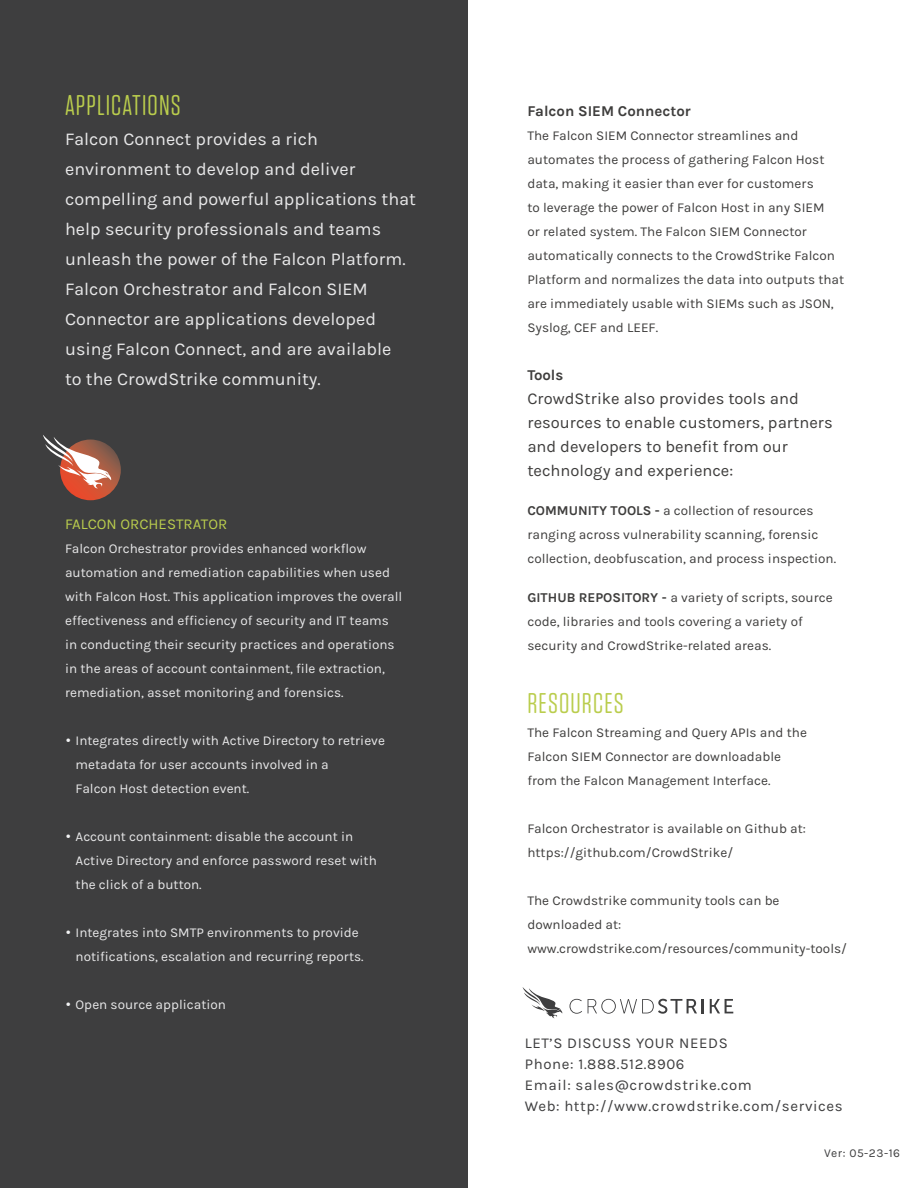
<style>
.page{position:relative;width:918px;height:1188px;background:#fff}
.page>*{position:absolute;margin:0;border:0;box-sizing:border-box;transform-origin:0 0}
.t1{font:28.5px "Tungsten Rounded";letter-spacing:.04em;color:#bacd4d}
.t2{font:18px/30px "Karla";color:#e8e8e9}
.t3{font:16.5px/24px "Karla";color:#3e3d3c}
.t4{font:15px/21px "Karla";letter-spacing:.04em;color:#3e3e3f}
.t5{font:700 15px "Karla";color:#3e3d3c}
.t6{font:15px "Karla";color:#bacd4d}
.t7{font:13.5px/24px "Karla";color:#3e3d3c}
.t8{font:13.5px/24px "Karla";color:#e8e8e9}
.t9{font:12px "Karla";letter-spacing:.04em;color:#3e3e3f}
.s1{font-family:"Gotham";color:#f2f3f4}
.s2{font-weight:700}
</style>
<div class="page">
<div style="left:0;top:0;width:468px;height:1188px;background:#3e3e3f"></div>
<svg style="left:60px;top:440px;width:61px;height:60px"></svg>
<svg style="left:43px;top:435px;width:69px;height:54px"></svg>
<svg style="left:523px;top:987px;width:40px;height:31px"></svg>
<svg style="left:570px;top:999px;width:12px;height:15px"></svg>
<svg style="left:588px;top:999px;width:116px;height:15px"></svg>
<svg style="left:710px;top:999px;width:23px;height:14px"></svg>
<h1 class="t1" style="left:65px;top:90px;width:117px">APPLICATIONS</h1>
<p class="t2" style="left:65px;top:124px;width:352px">Falcon Connect provides a rich environment to develop and deliver compelling and powerful applications that help security professionals and teams unleash the power of the Falcon Platform.<br>Falcon Orchestrator and Falcon SIEM Connector are applications developed using Falcon Connect, and are available<br>to the CrowdStrike community.</p>
<p class="t6" style="left:65px;top:515px;width:164px">FALCON ORCHESTRATOR</p>
<p class="t8" style="left:65px;top:536px;width:339px">Falcon Orchestrator provides enhanced workflow automation and remediation capabilities when used with Falcon Host. This application improves the overall effectiveness and efficiency of security and IT teams in conducting their security practices and operations in the areas of account containment, file extraction, remediation, asset monitoring and forensics.</p>
<p class="t8" style="left:76px;top:728px;width:311px;text-indent:-11px"><span class="s1">•</span> Integrates directly with Active Directory to retrieve metadata for user accounts involved in a<br>Falcon Host detection event.</p>
<p class="t8" style="left:76px;top:824px;width:303px;text-indent:-11px"><span class="s1">•</span> Account containment: disable the account in<br>Active Directory and enforce password reset with the click of a button.</p>
<p class="t8" style="left:76px;top:920px;width:290px;text-indent:-11px"><span class="s1">•</span> Integrates into SMTP environments to provide notifications, escalation and recurring reports.</p>
<p class="t8" style="left:65px;top:992px;width:163px"><span class="s1">•</span> Open source application</p>
<p class="t5" style="left:527px;top:102px;width:165px">Falcon SIEM Connector</p>
<p class="t7" style="left:527px;top:124px;width:318px">The Falcon SIEM Connector streamlines and automates the process of gathering Falcon Host data, making it easier than ever for customers<br>to leverage the power of Falcon Host in any SIEM<br>or related system. The Falcon SIEM Connector automatically connects to the CrowdStrike Falcon Platform and normalizes the data into outputs that are immediately usable with SIEMs such as JSON, Syslog, CEF and LEEF.</p>
<p class="t5" style="left:527px;top:366px;width:38px">Tools</p>
<p class="t3" style="left:527px;top:387px;width:307px">CrowdStrike also provides tools and resources to enable customers, partners and developers to benefit from our technology and experience:</p>
<p class="t7" style="left:527px;top:499px;width:310px"><span class="s2">COMMUNITY TOOLS -</span> a collection of resources ranging across vulnerability scanning, forensic collection, deobfuscation, and process inspection.</p>
<p class="t7" style="left:527px;top:586px;width:307px"><span class="s2">GITHUB REPOSITORY -</span> a variety of scripts, source code, libraries and tools covering a variety of security and CrowdStrike-related areas.</p>
<h1 class="t1" style="left:527px;top:688px;width:98px">RESOURCES</h1>
<p class="t7" style="left:527px;top:721px;width:281px">The Falcon Streaming and Query APIs and the<br>Falcon SIEM Connector are downloadable from the Falcon Management Interface.</p>
<p class="t7" style="left:527px;top:817px;width:280px">Falcon Orchestrator is available on Github at: https://github.com/CrowdStrike/</p>
<p class="t7" style="left:527px;top:889px;width:321px">The Crowdstrike community tools can be downloaded at: www.crowdstrike.com/resources/community-tools/</p>
<p class="t4" style="left:525px;top:1032px;width:319px">LET’S DISCUSS YOUR NEEDS<br>Phone: 1.888.512.8906<br>Email: sales@crowdstrike.com<br>Web: http://www.crowdstrike.com/services</p>
<p class="t9" style="left:824px;top:1146px;width:77px">Ver: 05-23-16</p>
</div>
